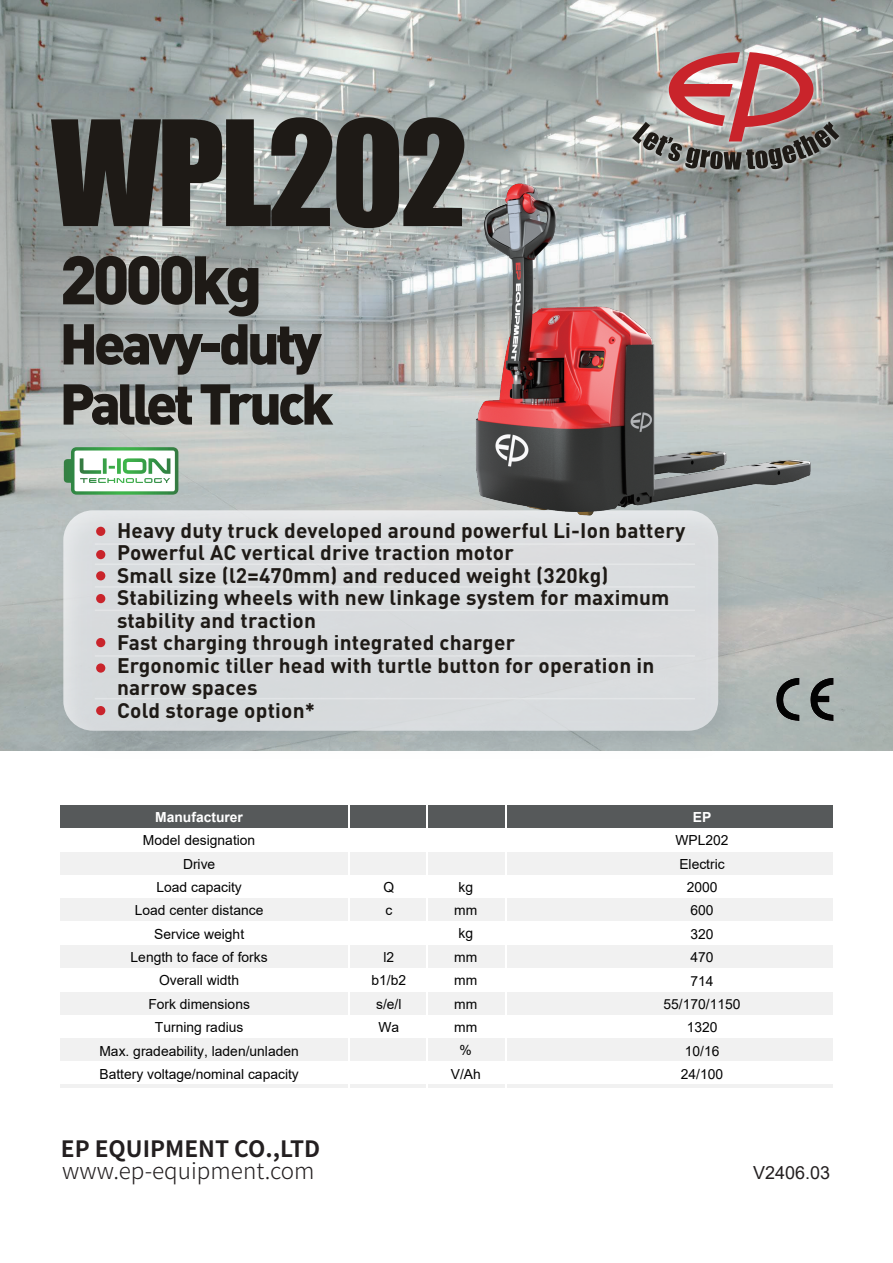
<style>
.page{position:relative;width:893px;height:1263px;background:#fff}
.page>*{position:absolute;margin:0;border:0;box-sizing:border-box;transform-origin:0 0}
.t1{font:135px "Impact";letter-spacing:-.03em;color:#1e1a16}
.t2{font:900 67.5px "DIN";letter-spacing:-.07em;color:#1e1a16}
.t3{font:900 56.55px/60.2px "DIN";letter-spacing:-.07em;color:#1e1a16}
.t4{font:300 22.5px "Source Han Sans CN";color:#231f20}
.t5{font:700 22.5px "Source Han Sans CN";color:#231f20}
.t6{font:700 20.85px/22.5px "DIN";letter-spacing:.01em;color:#1e1a16}
.t7{font:18px "Arial";color:#231f20}
.t8{font:13.8px/23.4px "Arial";color:#030303;text-align:center}
.t9{font:700 13.8px "Arial";color:#fff}
</style>
<div class="page">
<div style="left:60px;top:805px;width:82px;height:23px;background:#56595a"></div>
<div style="left:141px;top:805px;width:270px;height:23px;background:#56595a"></div>
<div style="left:410px;top:805px;width:423px;height:23px;background:#56595a"></div>
<div style="left:60px;top:852px;width:82px;height:23px;background:#f1f1f1"></div>
<div style="left:141px;top:852px;width:271px;height:23px;background:#f1f1f1"></div>
<div style="left:411px;top:852px;width:422px;height:23px;background:#f1f1f1"></div>
<div style="left:60px;top:898px;width:82px;height:23px;background:#f1f1f1"></div>
<div style="left:141px;top:898px;width:271px;height:23px;background:#f1f1f1"></div>
<div style="left:411px;top:898px;width:422px;height:23px;background:#f1f1f1"></div>
<div style="left:60px;top:945px;width:82px;height:23px;background:#f1f1f1"></div>
<div style="left:141px;top:945px;width:271px;height:23px;background:#f1f1f1"></div>
<div style="left:411px;top:945px;width:422px;height:23px;background:#f1f1f1"></div>
<div style="left:60px;top:991px;width:82px;height:23px;background:#f1f1f1"></div>
<div style="left:141px;top:991px;width:271px;height:23px;background:#f1f1f1"></div>
<div style="left:411px;top:991px;width:422px;height:23px;background:#f1f1f1"></div>
<div style="left:60px;top:1038px;width:82px;height:23px;background:#f1f1f1"></div>
<div style="left:141px;top:1038px;width:271px;height:23px;background:#f1f1f1"></div>
<div style="left:411px;top:1038px;width:422px;height:23px;background:#f1f1f1"></div>
<hr style="left:60px;top:1085px;width:82px;height:3px;background:#f1f1f1">
<hr style="left:141px;top:1085px;width:271px;height:3px;background:#f1f1f1">
<hr style="left:411px;top:1085px;width:422px;height:3px;background:#f1f1f1">
<hr style="left:348px;top:794px;width:1px;height:334px;background:#fff">
<hr style="left:426px;top:794px;width:2px;height:334px;background:#fff">
<hr style="left:505px;top:794px;width:2px;height:334px;background:#fff">
<img style="left:0;top:0;width:893px;height:751px">
<img style="left:782px;top:672px;width:56px;height:53px">
<svg style="left:64px;top:447px;width:114px;height:19px"></svg>
<img style="left:577px;top:0;width:316px;height:225px">
<svg style="left:632px;top:52px;width:207px;height:104px;background:#a98787"></svg>
<img style="left:17px;top:466px;width:765px;height:285px">
<hr style="left:95px;top:609px;width:600px;height:2px;background:#fff">
<hr style="left:95px;top:586px;width:600px;height:2px;background:#fff">
<hr style="left:95px;top:563px;width:600px;height:2px;background:#fff">
<hr style="left:95px;top:543px;width:600px;height:2px;background:#fff">
<hr style="left:95px;top:655px;width:600px;height:2px;background:#fff">
<hr style="left:95px;top:698px;width:600px;height:1px;background:#fff">
<div style="left:96px;top:527px;width:9px;height:9px;background:#c9242b;border-radius:50%"></div>
<div style="left:96px;top:550px;width:9px;height:9px;background:#c9242b;border-radius:50%"></div>
<div style="left:96px;top:571px;width:9px;height:9px;background:#c9242b;border-radius:50%"></div>
<div style="left:96px;top:594px;width:9px;height:9px;background:#c9242b;border-radius:50%"></div>
<div style="left:96px;top:638px;width:9px;height:9px;background:#c9242b;border-radius:50%"></div>
<div style="left:96px;top:663px;width:9px;height:10px;background:#c9242b;border-radius:50%"></div>
<div style="left:96px;top:706px;width:9px;height:9px;background:#c9242b;border-radius:50%"></div>
<img style="left:371px;top:156px;width:492px;height:388px">
<h1 class="t1" style="left:51px;top:68px;width:418px">WPL202</h1>
<h2 class="t2" style="left:60px;top:235px;width:205px">2000kg</h2>
<h3 class="t3" style="left:60px;top:311px;width:275px">Heavy-duty<br>Pallet Truck</h3>
<p class="t6" style="left:117px;top:518px;width:570px">Heavy duty truck developed around powerful Li-Ion battery Powerful AC vertical drive traction motor<br>Small size (l2=470mm) and reduced weight (320kg)<br>Stabilizing wheels with new linkage system for maximum stability and traction<br>Fast charging through integrated charger<br>Ergonomic tiller head with turtle button for operation in narrow spaces<br>Cold storage option*</p>
<p class="t9" style="left:155px;top:807px;width:89px">Manufacturer</p>
<p class="t8" style="left:99px;top:828px;width:201px">Model designation<br>Drive<br>Load capacity<br>Load center distance<br>Service weight<br>Length to face of forks<br>Overall width<br>Fork dimensions<br>Turning radius<br>Max. gradeability, laden/unladen<br>Battery voltage/nominal capacity</p>
<p class="t5" style="left:61px;top:1137px;width:261px">EP EQUIPMENT CO.,LTD</p>
<p class="t4" style="left:62px;top:1158px;width:254px">www.ep-equipment.com</p>
<p class="t8" style="left:383px;top:875px;width:12px;text-align:left">Q c</p>
<p class="t8" style="left:371px;top:945px;width:36px">l2 b1/b2 s/e/l<br>Wa</p>
<p class="t8" style="left:451px;top:875px;width:32px">kg mm kg mm mm mm mm %<br>V/Ah</p>
<p class="t9" style="left:693px;top:807px;width:20px">EP</p>
<p class="t8" style="left:664px;top:828px;width:79px">WPL202<br>Electric<br>2000<br>600<br>320<br>470<br>714<br>55/170/1150<br>1320<br>10/16<br>24/100</p>
<p class="t7" style="left:753px;top:1160px;width:79px">V2406.03</p>
</div>
